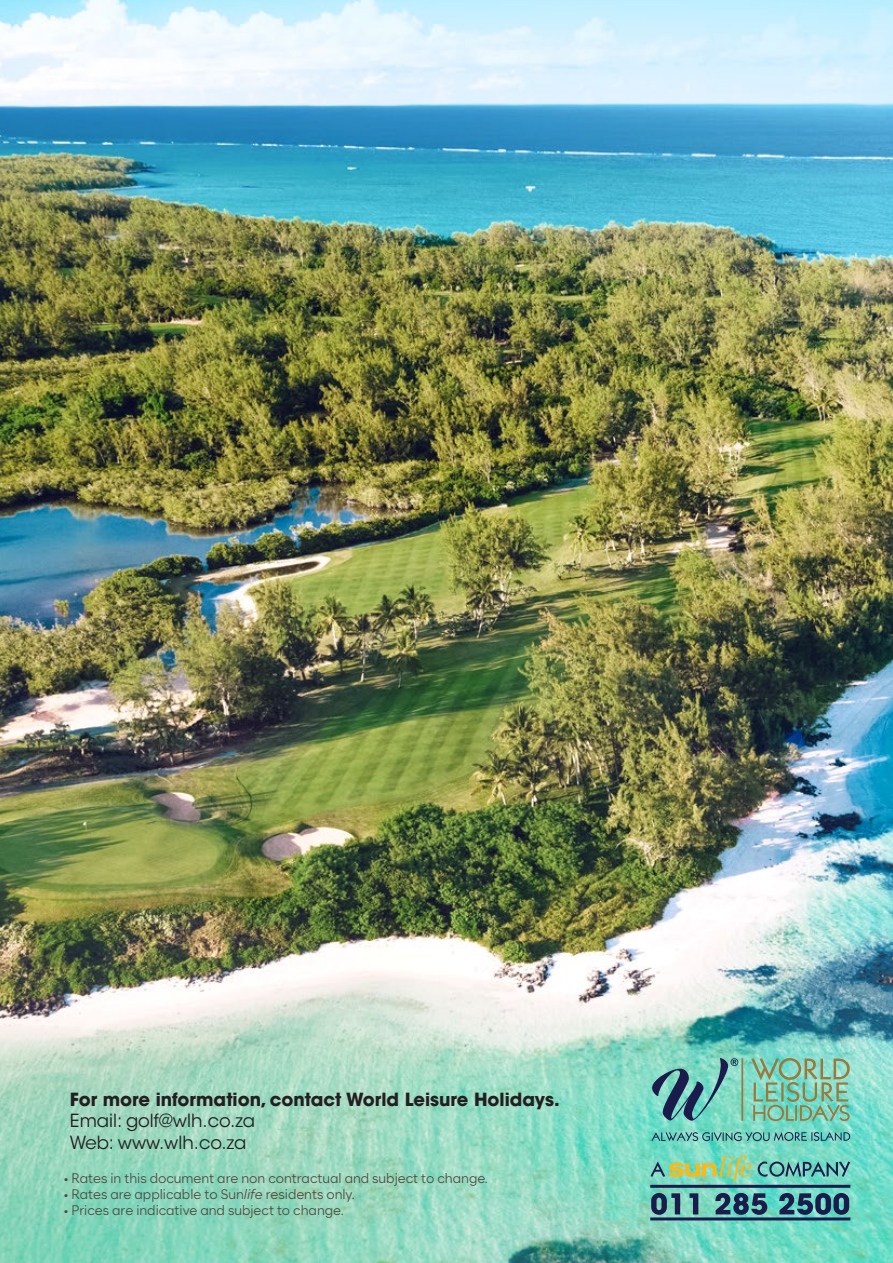
<style>
.page{position:relative;width:893px;height:1263px;background:#fff}
.page>*{position:absolute;margin:0;border:0;box-sizing:border-box;transform-origin:0 0}
.t1{font:700 18px "ITC Avant Garde Std";color:#231f20}
.t2{font:18px "ITC Avant Garde Std";color:#231f20}
.t3{font:13.5px "Cadiz";color:#4d453d}
.s1{font-style:italic}
</style>
<div class="page">
<img style="left:0;top:0;width:893px;height:1263px">
<svg style="left:651px;top:1193px;width:198px;height:22px;background:#49808b"></svg>
<hr style="left:741px;top:1058px;width:2px;height:63px;background:#9a793a">
<svg style="left:751px;top:1058px;width:99px;height:63px;background:#85c0a3"></svg>
<svg style="left:651px;top:1132px;width:199px;height:9px;background:#5ca6a3"></svg>
<svg style="left:652px;top:1058px;width:86px;height:63px;background:#67ada8"></svg>
<hr style="left:650px;top:1185px;width:200px;height:3px;background:#1a1c4c">
<hr style="left:650px;top:1217px;width:200px;height:3px;background:#1a1c4c">
<svg style="left:758px;top:1161px;width:92px;height:16px"></svg>
<svg style="left:650px;top:1155px;width:101px;height:26px;background:#93ce99"></svg>
<p class="t1" style="left:70px;top:1087px;width:491px">For more information, contact World Leisure Holidays.</p>
<p class="t2" style="left:70px;top:1110px;width:187px">Email: golf@wlh.co.za</p>
<p class="t2" style="left:70px;top:1131px;width:178px">Web: www.wlh.co.za</p>
<p class="t3" style="left:64px;top:1170px;width:426px">• Rates in this document are non contractual and subject to change.</p>
<p class="t3" style="left:64px;top:1186px;width:293px">• Rates are applicable to Sun<span class="s1">life</span> residents only.</p>
<p class="t3" style="left:64px;top:1203px;width:281px">• Prices are indicative and subject to change.</p>
</div>
